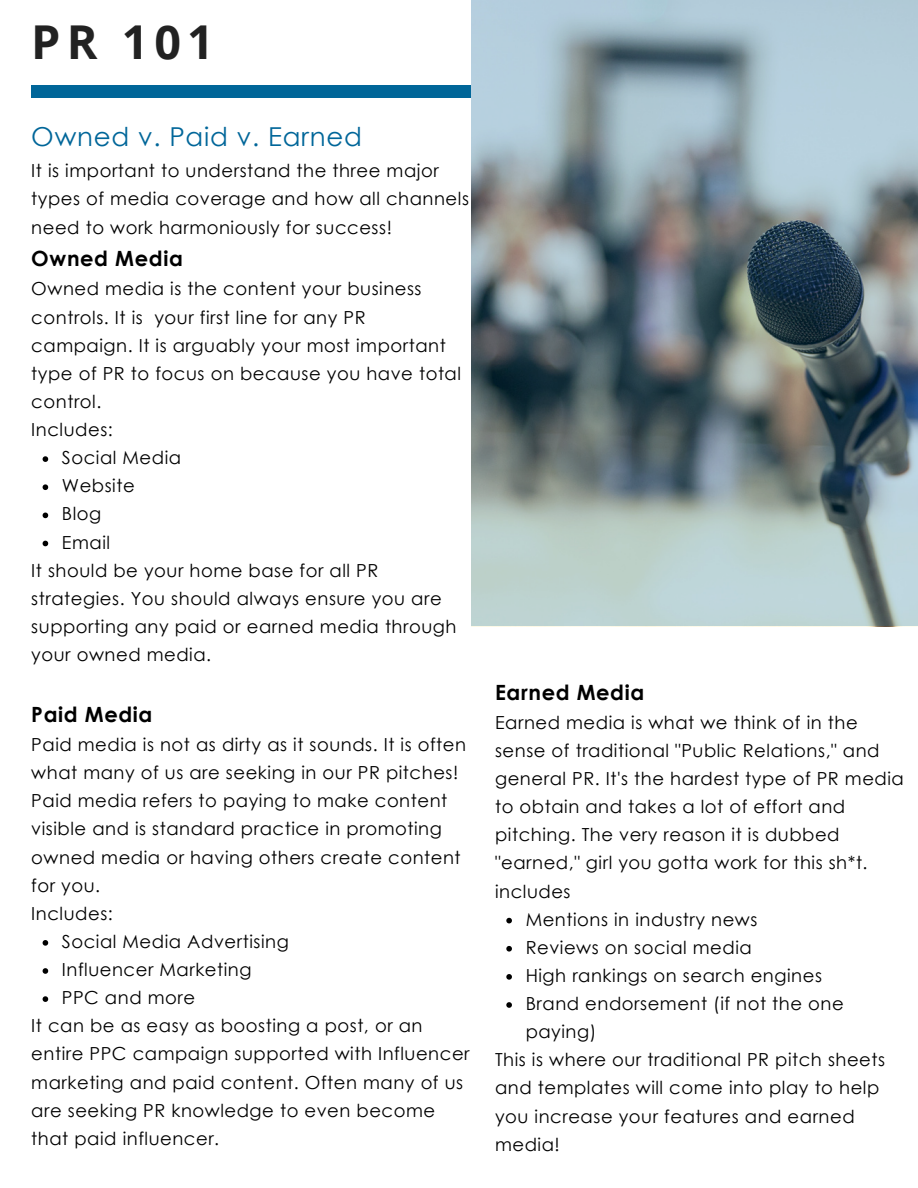
<style>
.page{position:relative;width:918px;height:1188px;background:#fff}
.page>*{position:absolute;margin:0;border:0;box-sizing:border-box;transform-origin:0 0}
.t1{font:700 46.65px "Open Sans";color:#222}
.t2{font:26.1px "Century Gothic";letter-spacing:.03em;color:#069}
.t3{font:700 21px "Century Gothic";letter-spacing:.03em;color:#000}
.t4{font:18px/28.2px "Century Gothic";letter-spacing:.03em;color:#000}
</style>
<div class="page">
<svg style="left:43px;top:456px;width:5px;height:6px"></svg>
<svg style="left:43px;top:484px;width:5px;height:6px"></svg>
<svg style="left:43px;top:513px;width:5px;height:5px"></svg>
<svg style="left:43px;top:541px;width:5px;height:5px"></svg>
<svg style="left:43px;top:940px;width:5px;height:6px"></svg>
<svg style="left:43px;top:968px;width:5px;height:6px"></svg>
<svg style="left:43px;top:996px;width:5px;height:6px"></svg>
<div style="left:31px;top:85px;width:828px;height:13px;background:#069"></div>
<svg style="left:471px;top:0;width:447px;height:626px"></svg>
<svg style="left:506px;top:918px;width:6px;height:5px"></svg>
<svg style="left:506px;top:946px;width:6px;height:6px"></svg>
<svg style="left:506px;top:974px;width:6px;height:6px"></svg>
<svg style="left:506px;top:1002px;width:6px;height:6px"></svg>
<h1 class="t1" style="left:31px;top:9px;width:184px">PR 101</h1>
<h2 class="t2" style="left:31px;top:120px;width:332px">Owned v. Paid v. Earned</h2>
<p class="t4" style="left:31px;top:156px;width:439px">It is important to understand the three major types of media coverage and how all channels need to work harmoniously for success!</p>
<p class="t3" style="left:31px;top:245px;width:153px">Owned Media</p>
<p class="t4" style="left:31px;top:274px;width:431px">Owned media is the content your business controls. It is your first line for any PR campaign. It is arguably your most important type of PR to focus on because you have total control.<br>Includes:</p>
<p class="t4" style="left:62px;top:443px;width:121px">Social Media<br>Website<br>Blog<br>Email</p>
<p class="t4" style="left:31px;top:556px;width:427px">It should be your home base for all PR strategies. You should always ensure you are supporting any paid or earned media through your owned media.</p>
<p class="t3" style="left:31px;top:701px;width:123px">Paid Media</p>
<p class="t4" style="left:31px;top:730px;width:436px">Paid media is not as dirty as it sounds. It is often what many of us are seeking in our PR pitches!<br>Paid media refers to paying to make content visible and is standard practice in promoting owned media or having others create content for you.<br>Includes:</p>
<p class="t4" style="left:62px;top:927px;width:228px">Social Media Advertising<br>Influencer Marketing<br>PPC and more</p>
<p class="t4" style="left:31px;top:1011px;width:440px">It can be as easy as boosting a post, or an entire PPC campaign supported with Influencer marketing and paid content. Often many of us are seeking PR knowledge to even become that paid influencer.</p>
<p class="t3" style="left:495px;top:678px;width:151px">Earned Media</p>
<p class="t4" style="left:495px;top:708px;width:410px">Earned media is what we think of in the sense of traditional "Public Relations," and general PR. It's the hardest type of PR media to obtain and takes a lot of effort and pitching. The very reason it is dubbed "earned," girl you gotta work for this sh*t. includes</p>
<p class="t4" style="left:526px;top:905px;width:320px">Mentions in industry news<br>Reviews on social media<br>High rankings on search engines<br>Brand endorsement (if not the one paying)</p>
<p class="t4" style="left:495px;top:1045px;width:392px">This is where our traditional PR pitch sheets and templates will come into play to help you increase your features and earned media!</p>
</div>
